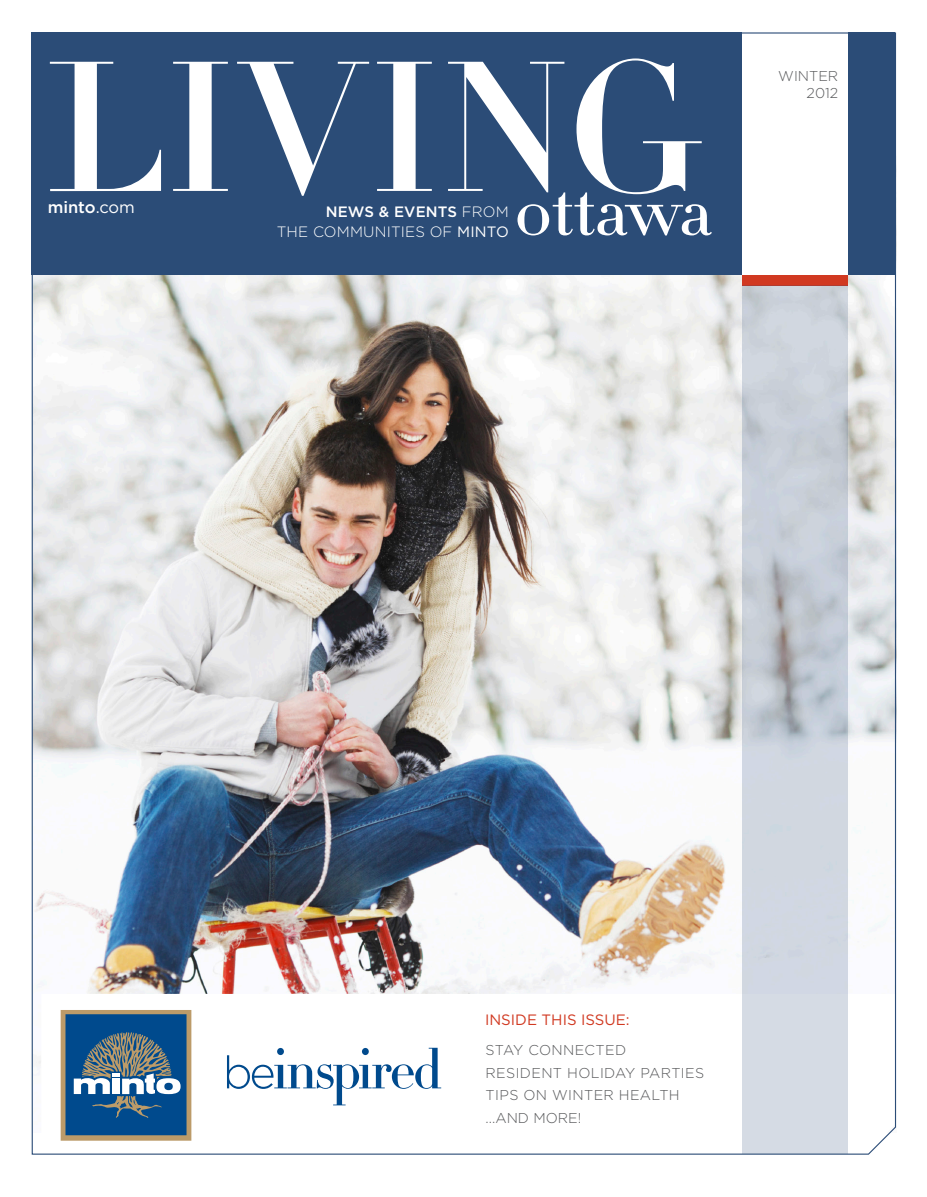
<style>
.page{position:relative;width:927px;height:1197px;background:#fff}
.page>*{position:absolute;margin:0;border:0;box-sizing:border-box;transform-origin:0 0}
.body_text{font:500 16.5px "Gotham";color:#fff}
.t1{font:300 15px/19.5px "Gotham";letter-spacing:.01em;color:#fff;text-align:right}
.body_text-2{font:15px "Gotham";color:#d13921}
.body_text-3{font:300 14.25px "Gotham";letter-spacing:.025em;color:#57585a}
.s1{font-weight:400}
.s2{font-weight:500}
</style>
<div class="page">
<img style="left:31px;top:32px;width:866px;height:1123px">
<svg style="left:50px;top:58px;width:652px;height:138px;fill:#2b4c77"></svg>
<svg style="left:41px;top:994px;width:853px;height:158px"></svg>
<svg style="left:66px;top:1015px;width:120px;height:121px"></svg>
<div style="left:61px;top:1010px;width:130px;height:131px;border:4px solid #bc9b69"></div>
<svg style="left:227px;top:1048px;width:214px;height:57px"></svg>
<svg style="left:517px;top:192px;width:195px;height:44px"></svg>
<svg style="left:742px;top:285px;width:106px;height:869px;fill:#d0d7e0"></svg>
<p class="body_text" style="left:48px;top:196px;width:89px">minto<span class="s1">.com</span></p>
<p class="t1" style="left:277px;top:202px;width:234px"><span class="s2">NEWS &amp; EVENTS</span> FROM<br>THE COMMUNITIES OF <span class="s1">MINTO</span></p>
<p class="body_text-3" style="left:778px;top:67px;width:61px">WINTER</p>
<p class="body_text-3" style="left:807px;top:84px;width:33px">2012</p>
<p class="body_text-2" style="left:485px;top:1010px;width:146px">INSIDE THIS ISSUE:</p>
<p class="body_text-3" style="left:486px;top:1041px;width:142px">STAY CONNECTED</p>
<p class="body_text-3" style="left:486px;top:1064px;width:220px">RESIDENT HOLIDAY PARTIES</p>
<p class="body_text-3" style="left:486px;top:1086px;width:196px">TIPS ON WINTER HEALTH</p>
<p class="body_text-3" style="left:486px;top:1109px;width:97px">...AND MORE!</p>
</div>
